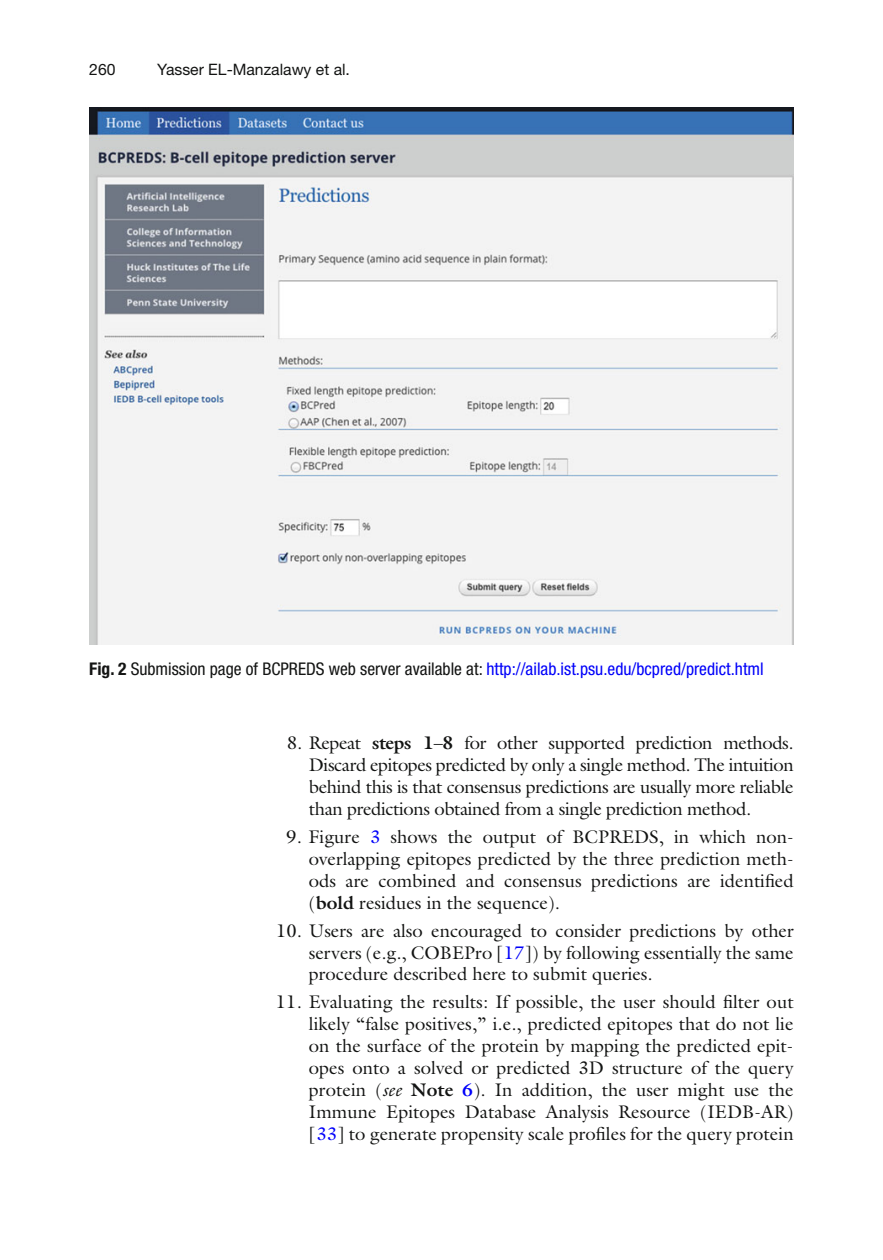
<style>
.page{position:relative;width:883px;height:1260px;background:#fff}
.page>*{position:absolute;margin:0;border:0;box-sizing:border-box;transform-origin:0 0}
.t1{font:18.38px/21.9px "Ctqbvp Galliard";color:#131413;text-align:justify}
.t2{font:condensed 17.5px "Yhywfb Helvetica Neue";color:#131413}
.t3{font:15.75px "Ynyxln Helvetica Neue";color:#131413}
.s1{font-family:"Bfvygs Helvetica Neue";font-weight:700}
.s2{color:#0000fa}
.s3{font-family:"Flgqtc Galliard";font-weight:700}
.s4{font-family:"Psnylm Galliard";font-style:italic}
.s5{font-family:"Flgqtc Galliard";font-weight:700;color:#0000fa}
</style>
<div class="page">
<img style="left:89px;top:107px;width:705px;height:537px">
<p class="t3" style="left:89px;top:64px;width:28px">260</p>
<p class="t3" style="left:157px;top:64px;width:194px">Yasser EL-Manzalawy et al.</p>
<p class="t2" style="left:89px;top:663px;width:676px"><span class="s1">Fig. 2</span> Submission page of BCPREDS web server available at: <span class="s2">http://ailab.ist.psu.edu/bcpred/predict.html</span></p>
<p class="t1" style="left:309px;top:734px;width:486px;text-indent:-22px">8. Repeat <span class="s3">steps 1</span>– <span class="s3">8</span> for other supported prediction methods.<br>Discard epitopes predicted by only a single method. The intuition behind this is that consensus predictions are usually more reliable than predictions obtained from a single prediction method.</p>
<p class="t1" style="left:309px;top:828px;width:486px;text-indent:-22px">9. Figure <span class="s2">3</span> shows the output of BCPREDS, in which non&shy;overlapping epitopes predicted by the three prediction meth&shy;ods are combined and consensus predictions are identified ( <span class="s3">bold</span> residues in the sequence).</p>
<p class="t1" style="left:309px;top:921px;width:486px;text-indent:-33px">10. Users are also encouraged to consider predictions by other servers (e.g., COBEPro [ <span class="s2">17</span>]) by following essentially the same procedure described here to submit queries.</p>
<p class="t1" style="left:309px;top:993px;width:486px;text-indent:-33px">11. Evaluating the results: If possible, the user should filter out likely “false positives,” i.e., predicted epitopes that do not lie on the surface of the protein by mapping the predicted epit&shy;opes onto a solved or predicted 3D structure of the query protein ( <span class="s4">see</span> <span class="s3">Note</span> <span class="s5">6</span>). In addition, the user might use the Immune Epitopes Database Analysis Resource (IEDB-AR) [ <span class="s2">33</span>] to generate propensity scale profiles for the query protein</p>
</div>
